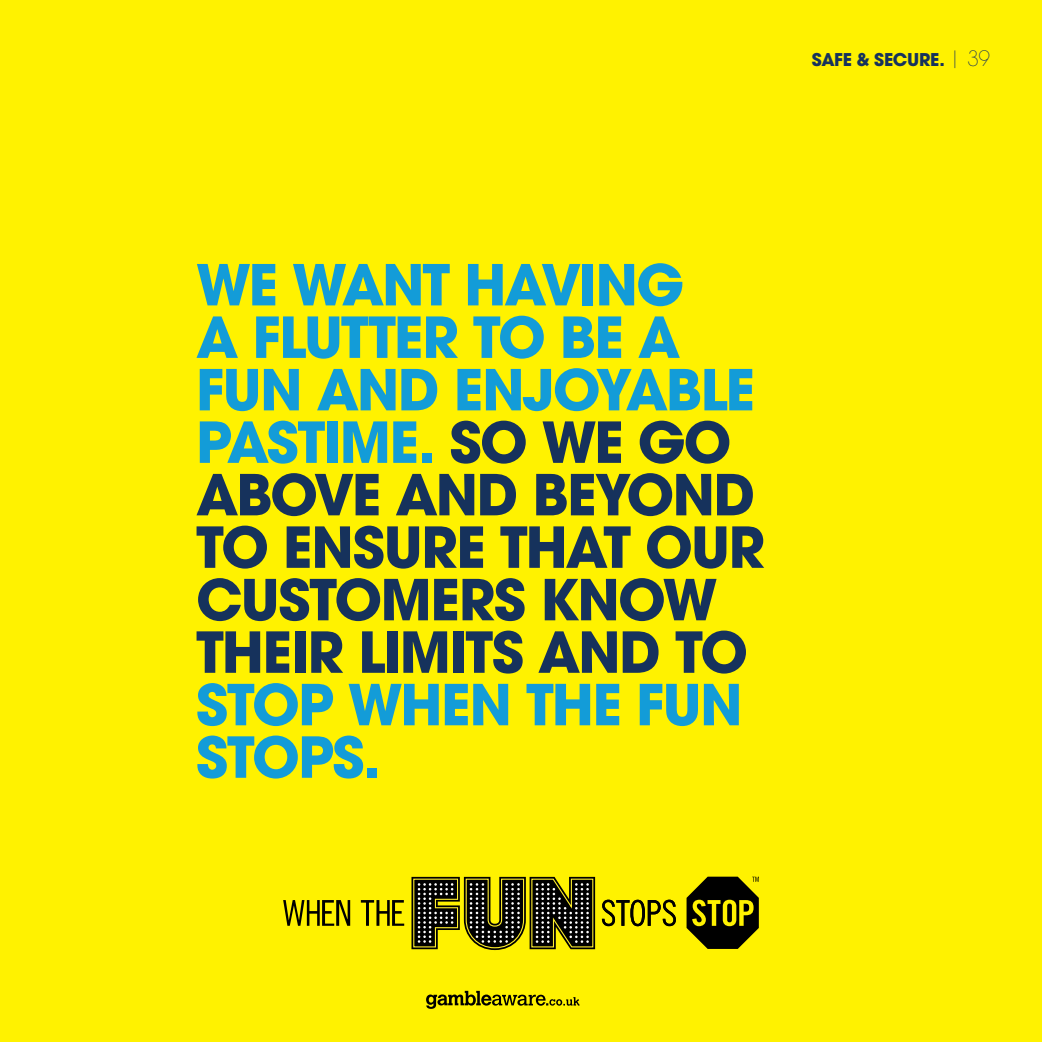
<style>
.page{position:relative;width:1042px;height:1042px;background:#fff200}
.page>*{position:absolute;margin:0;border:0;box-sizing:border-box;transform-origin:0 0}
.t1{font:700 56px/52.5px "ITC Avant Garde Std";letter-spacing:-.04em;color:#16325c}
.t2{font:700 56px/52.5px "ITC Avant Garde Std";letter-spacing:-.03em;color:#139cd8}
.t3{font:700 17.5px "ITC Avant Garde Std";color:#16325c}
.s1{font-weight:200;font-size:21px}
.s2{color:#139cd8}
</style>
<div class="page">
<svg style="left:283px;top:900px;width:67px;height:26px"></svg>
<svg style="left:361px;top:900px;width:43px;height:26px"></svg>
<svg style="left:602px;top:899px;width:74px;height:27px"></svg>
<svg style="left:426px;top:991px;width:153px;height:18px"></svg>
<svg style="left:686px;top:876px;width:73px;height:73px"></svg>
<svg style="left:411px;top:877px;width:184px;height:73px;background:#56521a"></svg>
<p class="t3" style="left:812px;top:48px;width:11px">SAFE</p>
<p class="t3" style="left:856px;top:48px;width:30px">&amp; SEC</p>
<p class="t3" style="left:907px;top:48px;width:84px">URE. <span class="s1">| 39</span></p>
<p class="t1" style="left:196px;top:258px;width:570px"><span class="s2">WE WANT HAVING<br>A FLUTTER TO BE A<br>FUN AND ENJOYABLE<br>PASTIME.</span> SO WE GO<br>ABOVE AND BEYOND<br>TO ENSURE THAT OUR<br>CUSTOMERS KNOW<br>THEIR LIMITS AND TO</p>
<p class="t2" style="left:196px;top:677px;width:548px">STOP WHEN THE FUN<br>STOPS.</p>
</div>
